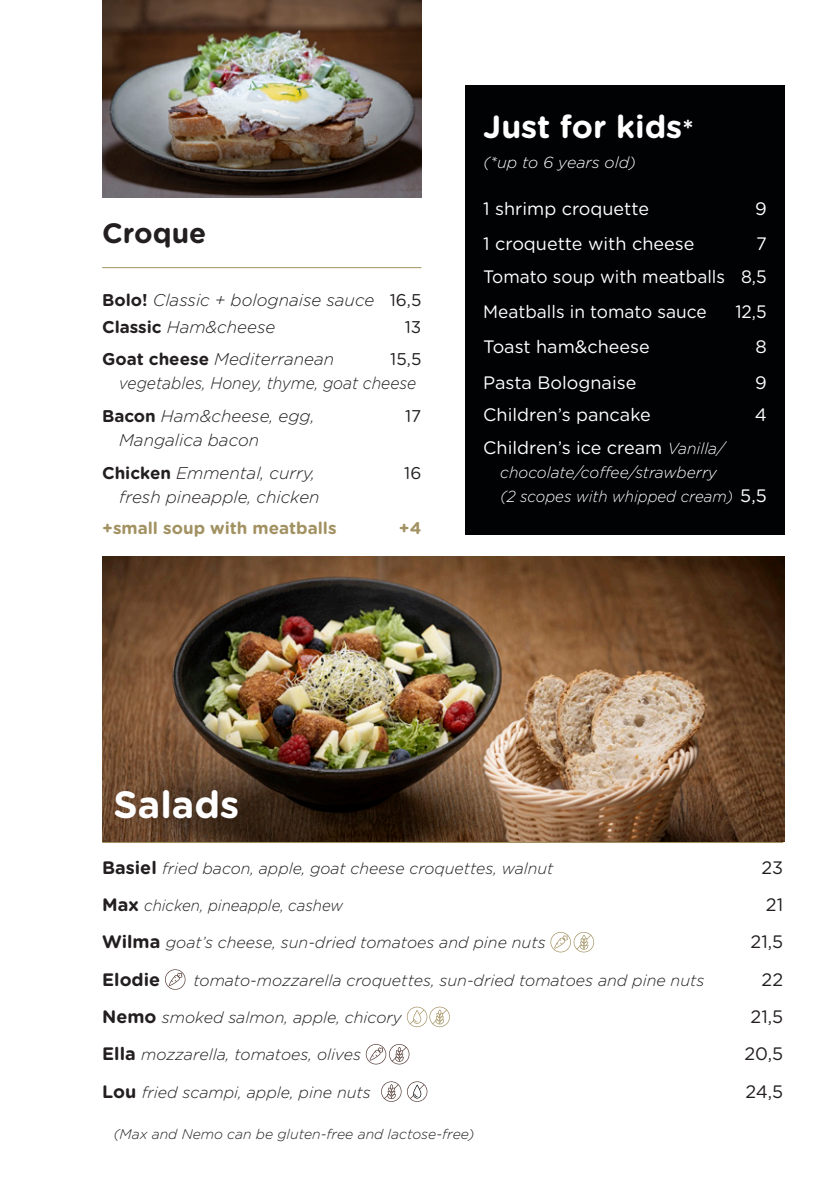
<style>
.page{position:relative;width:840px;height:1191px;background:#fff}
.page>*{position:absolute;margin:0;border:0;box-sizing:border-box;transform-origin:0 0}
.t1{font:700 38px "Gotham Rounded";color:#fff}
.t2{font:700 32px "Gotham Rounded";color:#fff}
.t3{font:700 28px "Gotham Rounded";color:#231f20}
.t4{font:18px "Gotham Rounded";color:#fff}
.t5{font:18px "Gotham Rounded";color:#fff;scale:.96 1}
.t6{font:18px "Gotham Rounded";color:#231f20}
.t7{font:700 18px "Gotham Rounded";color:#231f20}
.t8{font:italic 300 17px "Gotham Rounded";color:#231f20}
.t9{font:italic 300 17px "Gotham Rounded";color:#231f20;scale:.92 1}
.t10{font:700 17px "Gotham Rounded";color:#a29161}
.t11{font:17px "Gotham Rounded";color:#231f20}
.t12{font:italic 300 16px "Gotham Rounded";color:#231f20}
.t13{font:italic 300 16px/24px "Gotham Rounded";color:#fff}
.t14{font:italic 300 16px "Gotham Rounded";color:#231f20;scale:.94 1}
.t15{font:italic 300 14px "Gotham Rounded";color:#231f20}
.s1{font-weight:700;font-style:normal}
.s2{font-weight:400;font-style:normal}
.s3{font-size:26px}
.s4{font-weight:300;font-style:italic;font-size:16px}
.s5{font-weight:400;font-style:normal;font-size:18px}
.s6{font-weight:700;font-style:normal;font-size:18px}
</style>
<div class="page">
<div style="left:465px;top:85px;width:319px;height:450px;background:#010203"></div>
<hr style="left:102px;top:267px;width:319px;height:1px;background:#a29161">
<img style="left:102px;top:0;width:319px;height:198px">
<img style="left:102px;top:557px;width:682px;height:284px">
<hr style="left:102px;top:842px;width:680px;height:1px;background:#a29161">
<svg style="left:550px;top:932px;width:43px;height:20px"></svg>
<svg style="left:165px;top:969px;width:20px;height:20px"></svg>
<svg style="left:406px;top:1006px;width:43px;height:21px"></svg>
<svg style="left:365px;top:1044px;width:44px;height:20px"></svg>
<svg style="left:381px;top:1081px;width:46px;height:20px"></svg>
<p class="t3" style="left:102px;top:213px;width:106px">Croque</p>
<p class="t8" style="left:102px;top:288px;width:320px"><span class="s1">Bolo!</span> Classic + bolognaise sauce <span class="s2">16,5</span></p>
<p class="t8" style="left:102px;top:315px;width:175px"><span class="s1">Classic</span> Ham&amp;cheese</p>
<p class="t11" style="left:404px;top:315px;width:18px">13</p>
<p class="t8" style="left:102px;top:348px;width:233px"><span class="s1">Goat cheese</span> Mediterranean</p>
<p class="t11" style="left:390px;top:347px;width:33px">15,5</p>
<p class="t9" style="left:119px;top:372px;width:324px">vegetables, Honey, thyme, goat cheese</p>
<p class="t8" style="left:102px;top:404px;width:214px"><span class="s1">Bacon</span> Ham&amp;cheese, egg,</p>
<p class="t11" style="left:405px;top:404px;width:18px">17</p>
<p class="t8" style="left:119px;top:428px;width:141px">Mangalica bacon</p>
<p class="t8" style="left:102px;top:461px;width:214px"><span class="s1">Chicken</span> Emmental, curry,</p>
<p class="t11" style="left:404px;top:461px;width:19px">16</p>
<p class="t8" style="left:119px;top:485px;width:202px">fresh pineapple, chicken</p>
<p class="t10" style="left:102px;top:516px;width:236px">+small soup with meatballs</p>
<p class="t10" style="left:398px;top:516px;width:24px">+4</p>
<p class="t2" style="left:483px;top:103px;width:212px">Just for kids<span class="s3">*</span></p>
<p class="t13" style="left:483px;top:150px;width:154px">(*up to 6 years old)</p>
<p class="t4" style="left:483px;top:196px;width:167px">1 shrimp croquette</p>
<p class="t4" style="left:754px;top:196px;width:13px">9</p>
<p class="t4" style="left:483px;top:231px;width:212px">1 croquette with cheese</p>
<p class="t4" style="left:755px;top:231px;width:12px">7</p>
<p class="t5" style="left:483px;top:264px;width:296px">Tomato soup with meatballs 8,5</p>
<p class="t5" style="left:483px;top:299px;width:234px">Meatballs in tomato sauce</p>
<p class="t5" style="left:735px;top:299px;width:34px">12,5</p>
<p class="t4" style="left:483px;top:335px;width:168px">Toast ham&amp;cheese</p>
<p class="t4" style="left:755px;top:335px;width:13px">8</p>
<p class="t4" style="left:483px;top:370px;width:154px">Pasta Bolognaise</p>
<p class="t4" style="left:754px;top:370px;width:13px">9</p>
<p class="t4" style="left:483px;top:402px;width:169px">Children’s pancake</p>
<p class="t4" style="left:754px;top:402px;width:14px">4</p>
<p class="t4" style="left:483px;top:435px;width:243px">Children’s ice cream <span class="s4">Vanilla/</span></p>
<p class="t13" style="left:500px;top:459px;width:268px">chocolate/coffee/strawberry<br>(2 scopes with whipped cream) <span class="s5">5,5</span></p>
<p class="t1" style="left:113px;top:777px;width:127px">Salads</p>
<p class="t12" style="left:102px;top:857px;width:452px"><span class="s6">Basiel</span> fried bacon, apple, goat cheese croquettes, walnut</p>
<p class="t6" style="left:761px;top:855px;width:23px">23</p>
<p class="t14" style="left:102px;top:894px;width:258px"><span class="s6">Max</span> chicken, pineapple, cashew</p>
<p class="t6" style="left:765px;top:892px;width:19px">21</p>
<p class="t12" style="left:102px;top:932px;width:445px"><span class="s6">Wilma</span> goat’s cheese, sun-dried tomatoes and pine nuts</p>
<p class="t6" style="left:750px;top:929px;width:34px">21,5</p>
<p class="t7" style="left:102px;top:966px;width:60px">Elodie</p>
<p class="t12" style="left:193px;top:969px;width:512px">tomato-mozzarella croquettes, sun-dried tomatoes and pine nuts</p>
<p class="t6" style="left:761px;top:967px;width:23px">22</p>
<p class="t12" style="left:102px;top:1006px;width:301px"><span class="s6">Nemo</span> smoked salmon, apple, chicory</p>
<p class="t6" style="left:750px;top:1004px;width:34px">21,5</p>
<p class="t12" style="left:102px;top:1044px;width:260px"><span class="s6">Ella</span> mozzarella, tomatoes, olives</p>
<p class="t6" style="left:744px;top:1041px;width:40px">20,5</p>
<p class="t12" style="left:102px;top:1081px;width:270px"><span class="s6">Lou</span> fried scampi, apple, pine nuts</p>
<p class="t6" style="left:745px;top:1079px;width:39px">24,5</p>
<p class="t15" style="left:113px;top:1124px;width:362px">(Max and Nemo can be gluten-free and lactose-free)</p>
</div>
